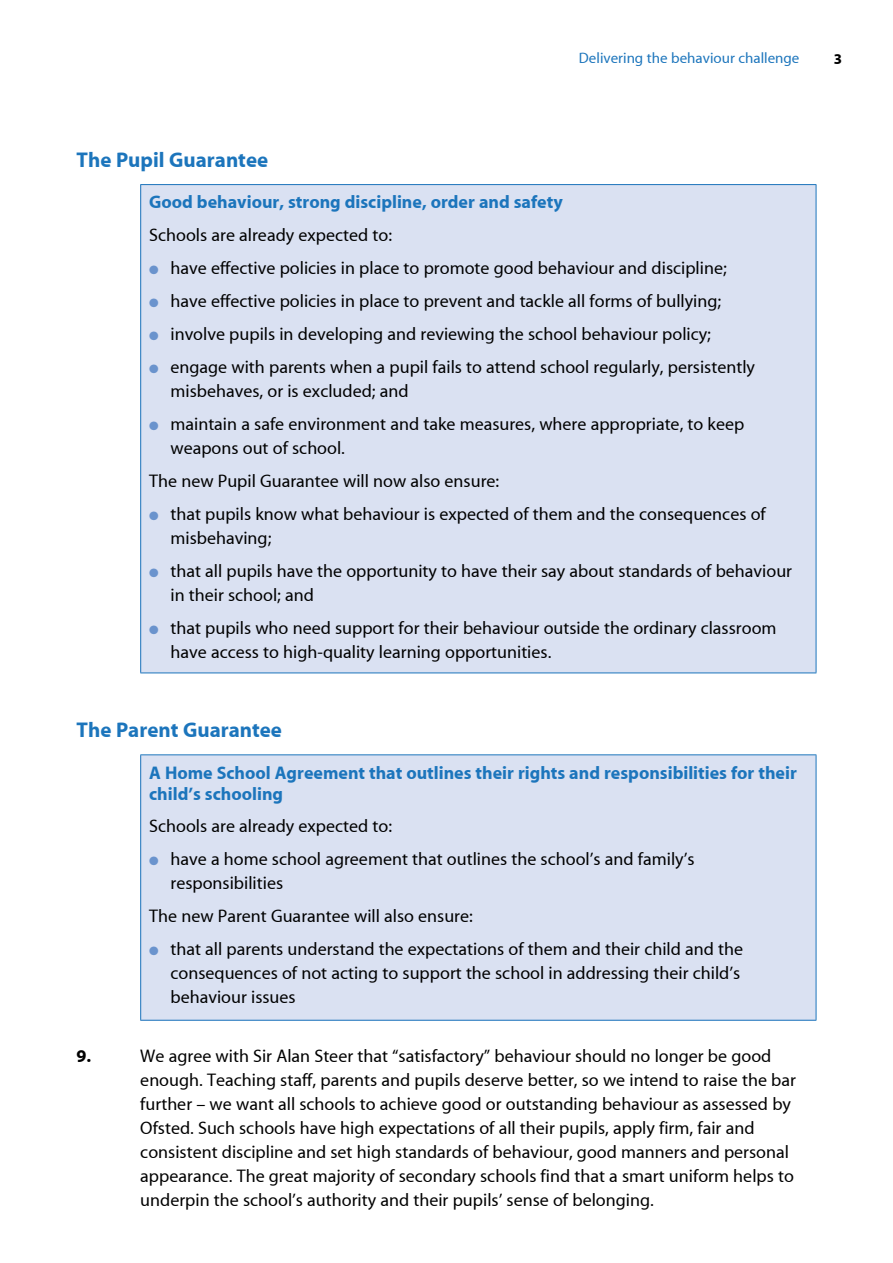
<style>
.page{position:relative;width:893px;height:1263px;background:#fff}
.page>*{position:absolute;margin:0;border:0;box-sizing:border-box;transform-origin:0 0}
.t1{font:21px "Myriad MM Bold";color:#1c75bc}
.t2{font:18px/24px "Myriad MM";color:#000}
.t3{font:18px/21px "Myriad MM Bold";color:#1c75bc}
.t4{font:18px "Myriad MM Bold";color:#000}
.t5{font:15px "Myriad MM";color:#1c75bc}
.t6{font:15px "Myriad MM Bold";color:#000}
.s1{color:#6a93cd}
</style>
<div class="page">
<div style="left:141px;top:185px;width:675px;height:488px;background:#dae1f2"></div>
<hr style="left:140px;top:184px;width:676px;height:1px;background:#1c75bc">
<hr style="left:140px;top:185px;width:1px;height:487px;background:#1c75bc">
<hr style="left:816px;top:185px;width:1px;height:487px;background:#1c75bc">
<hr style="left:140px;top:672px;width:676px;height:1px;background:#1c75bc">
<div style="left:141px;top:755px;width:675px;height:265px;background:#dae1f2"></div>
<hr style="left:140px;top:754px;width:676px;height:1px;background:#1c75bc">
<hr style="left:140px;top:755px;width:1px;height:265px;background:#1c75bc">
<hr style="left:816px;top:755px;width:1px;height:265px;background:#1c75bc">
<hr style="left:140px;top:1020px;width:676px;height:1px;background:#1c75bc">
<p class="t5" style="left:579px;top:51px;width:222px">Delivering the behaviour challenge</p>
<p class="t6" style="left:834px;top:51px;width:10px">3</p>
<p class="t1" style="left:77px;top:149px;width:193px">The Pupil Guarantee</p>
<p class="t3" style="left:149px;top:192px;width:415px">Good behaviour, strong discipline, order and safety</p>
<p class="t2" style="left:149px;top:224px;width:244px">Schools are already expected to:</p>
<p class="t2" style="left:149px;top:257px;width:579px"><span class="s1">●</span> have effective policies in place to promote good behaviour and discipline;</p>
<p class="t2" style="left:149px;top:290px;width:574px"><span class="s1">●</span> have effective policies in place to prevent and tackle all forms of bullying;</p>
<p class="t2" style="left:149px;top:323px;width:563px"><span class="s1">●</span> involve pupils in developing and reviewing the school behaviour policy;</p>
<p class="t2" style="left:170px;top:356px;width:586px;text-indent:-21px"><span class="s1">●</span> engage with parents when a pupil fails to attend school regularly, persistently misbehaves, or is excluded; and</p>
<p class="t2" style="left:170px;top:413px;width:575px;text-indent:-21px"><span class="s1">●</span> maintain a safe environment and take measures, where appropriate, to keep weapons out of school.</p>
<p class="t2" style="left:149px;top:470px;width:352px">The new Pupil Guarantee will now also ensure:</p>
<p class="t2" style="left:170px;top:503px;width:597px;text-indent:-21px"><span class="s1">●</span> that pupils know what behaviour is expected of them and the consequences of misbehaving;</p>
<p class="t2" style="left:170px;top:560px;width:623px;text-indent:-21px"><span class="s1">●</span> that all pupils have the opportunity to have their say about standards of behaviour in their school; and</p>
<p class="t2" style="left:170px;top:617px;width:608px;text-indent:-21px"><span class="s1">●</span> that pupils who need support for their behaviour outside the ordinary classroom have access to high-quality learning opportunities.</p>
<p class="t1" style="left:77px;top:719px;width:207px">The Parent Guarantee</p>
<p class="t3" style="left:149px;top:763px;width:649px">A Home School Agreement that outlines their rights and responsibilities for their child’s schooling</p>
<p class="t2" style="left:149px;top:815px;width:244px">Schools are already expected to:</p>
<p class="t2" style="left:170px;top:848px;width:526px;text-indent:-21px"><span class="s1">●</span> have a home school agreement that outlines the school’s and family’s responsibilities</p>
<p class="t2" style="left:149px;top:905px;width:325px">The new Parent Guarantee will also ensure:</p>
<p class="t2" style="left:170px;top:938px;width:574px;text-indent:-21px"><span class="s1">●</span> that all parents understand the expectations of them and their child and the consequences of not acting to support the school in addressing their child’s behaviour issues</p>
<p class="t4" style="left:77px;top:1047px;width:16px">9.</p>
<p class="t2" style="left:140px;top:1045px;width:657px">We agree with Sir Alan Steer that “satisfactory” behaviour should no longer be good enough. Teaching staff, parents and pupils deserve better, so we intend to raise the bar further – we want all schools to achieve good or outstanding behaviour as assessed by Ofsted. Such schools have high expectations of all their pupils, apply firm, fair and consistent discipline and set high standards of behaviour, good manners and personal appearance. The great majority of secondary schools find that a smart uniform helps to underpin the school’s authority and their pupils’ sense of belonging.</p>
</div>
